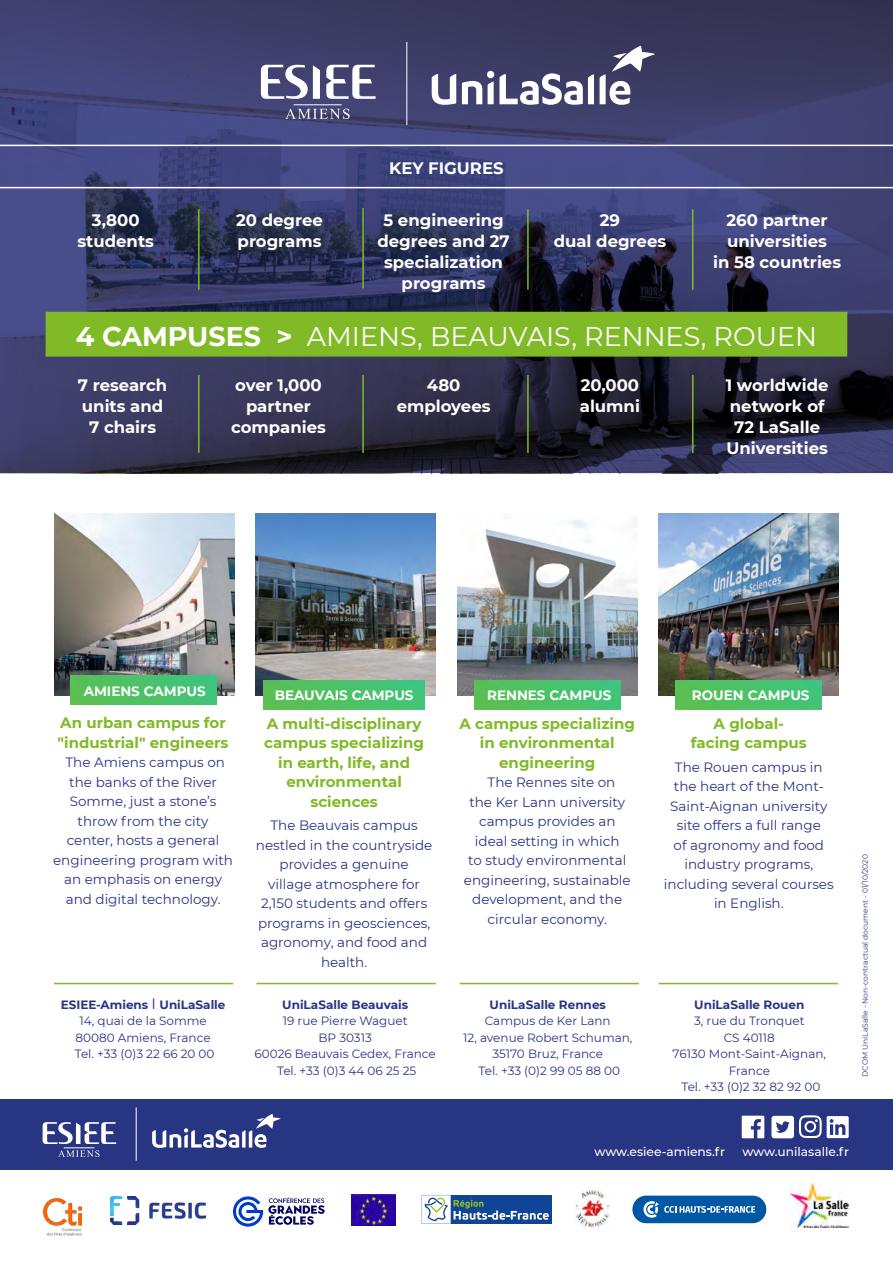
<style>
.page{position:relative;width:893px;height:1263px;background:#fff}
.page>*{position:absolute;margin:0;border:0;box-sizing:border-box;transform-origin:0 0}
.t1{font:27px "Montserrat";color:#fff}
.t2{font:700 16.5px/21px "Montserrat";color:#fff;text-align:center}
.t3{font:700 15px/19.5px "Montserrat";color:#80ba27;text-align:center}
.t4{font:13.5px/19.5px "Montserrat";color:#283583;text-align:center}
.t5{font:700 13.5px "Montserrat";color:#fff}
.t6{font:500 12.3px "Montserrat";color:#fff}
.t7{font:12px/16.5px "Montserrat";color:#283583;text-align:center}
.t8{font:700 12px "Montserrat";color:#283583}
.t9{font:7.5px "Montserrat";color:#283583}
.s1{font-weight:700}
.s2{font-size:15px}
</style>
<div class="page">
<svg style="left:0;top:0;width:893px;height:473px;background:#363861"></svg>
<div style="left:46px;top:312px;width:801px;height:45px;background:#80ba27;border:2px solid #80ba27"></div>
<img style="left:576px;top:1190px;width:34px;height:37px">
<div style="left:451px;top:1195px;width:101px;height:29px;background:#0f4496"></div>
<svg style="left:422px;top:1195px;width:127px;height:29px"></svg>
<img style="left:351px;top:1195px;width:45px;height:30px">
<svg style="left:233px;top:1196px;width:92px;height:30px"></svg>
<img style="left:44px;top:1198px;width:37px;height:37px">
<img style="left:110px;top:1197px;width:95px;height:28px">
<div style="left:632px;top:1195px;width:134px;height:28px;background:#0058a5;border-radius:14px"></div>
<svg style="left:643px;top:1201px;width:112px;height:17px"></svg>
<img style="left:790px;top:1182px;width:58px;height:45px">
<img style="left:54px;top:514px;width:180px;height:181px">
<img style="left:256px;top:514px;width:180px;height:181px">
<img style="left:457px;top:514px;width:180px;height:181px">
<img style="left:659px;top:514px;width:180px;height:181px">
<img style="left:70px;top:676px;width:146px;height:28px">
<img style="left:264px;top:680px;width:161px;height:29px">
<div style="left:0;top:1099px;width:893px;height:70px;background:#283583"></div>
<svg style="left:742px;top:1116px;width:22px;height:22px"></svg>
<svg style="left:771px;top:1115px;width:78px;height:23px"></svg>
<hr style="left:198px;top:209px;width:2px;height:81px;background:#80ba27">
<hr style="left:198px;top:375px;width:2px;height:78px;background:#80ba27">
<hr style="left:0;top:187px;width:893px;height:1px;background:#fff">
<hr style="left:0;top:145px;width:893px;height:1px;background:#fff">
<hr style="left:362px;top:375px;width:2px;height:78px;background:#80ba27">
<hr style="left:362px;top:208px;width:2px;height:80px;background:#80ba27">
<hr style="left:527px;top:209px;width:2px;height:81px;background:#80ba27">
<hr style="left:527px;top:375px;width:2px;height:78px;background:#80ba27">
<hr style="left:692px;top:209px;width:1px;height:81px;background:#80ba27">
<hr style="left:692px;top:375px;width:1px;height:78px;background:#80ba27">
<hr style="left:54px;top:983px;width:179px;height:1px;background:#80ba27">
<hr style="left:257px;top:983px;width:179px;height:1px;background:#80ba27">
<img style="left:474px;top:680px;width:146px;height:29px">
<hr style="left:460px;top:983px;width:179px;height:1px;background:#80ba27">
<img style="left:676px;top:680px;width:146px;height:29px">
<hr style="left:659px;top:983px;width:179px;height:1px;background:#80ba27">
<hr style="left:136px;top:1107px;width:1px;height:54px;background:#fff">
<svg style="left:58px;top:1150px;width:42px;height:7px"></svg>
<hr style="left:64px;top:1147px;width:30px;height:1px;background:#fff">
<svg style="left:43px;top:1122px;width:73px;height:22px"></svg>
<svg style="left:152px;top:1114px;width:129px;height:34px"></svg>
<hr style="left:406px;top:42px;width:1px;height:83px;background:#fff">
<svg style="left:285px;top:109px;width:65px;height:10px"></svg>
<hr style="left:294px;top:105px;width:48px;height:1px;background:#fff">
<svg style="left:261px;top:65px;width:59px;height:34px"></svg>
<svg style="left:326px;top:65px;width:50px;height:34px"></svg>
<div style="left:487px;top:71px;width:7px;height:7px;background:#fff;border-radius:50%"></div>
<svg style="left:462px;top:81px;width:20px;height:23px"></svg>
<svg style="left:432px;top:74px;width:24px;height:31px"></svg>
<svg style="left:488px;top:73px;width:106px;height:32px"></svg>
<svg style="left:600px;top:46px;width:55px;height:59px"></svg>
<p class="t2" style="left:389px;top:156px;width:116px">KEY FIGURES</p>
<p class="t2" style="left:377px;top:208px;width:134px">5 engineering degrees and 27 specialization programs</p>
<p class="t2" style="left:713px;top:208px;width:129px">260 partner universities<br>in 58 countries</p>
<p class="t2" style="left:236px;top:208px;width:88px;text-align:left">20 degree programs</p>
<p class="t2" style="left:78px;top:208px;width:78px">3,800 students</p>
<p class="t2" style="left:554px;top:208px;width:114px">29<br>dual degrees</p>
<h1 class="t1" style="left:76px;top:318px;width:743px"><span class="s1">4 CAMPUSES &gt;</span> AMIENS, BEAUVAIS, RENNES, ROUEN</h1>
<p class="t2" style="left:78px;top:374px;width:91px">7 research units and<br>7 chairs</p>
<p class="t2" style="left:231px;top:374px;width:96px">over 1,000 partner companies</p>
<p class="t2" style="left:397px;top:374px;width:95px">480 employees</p>
<p class="t2" style="left:726px;top:374px;width:104px">1 worldwide network of<br>72 LaSalle<br>Universities</p>
<p class="t2" style="left:580px;top:374px;width:62px;text-align:left">20,000 alumni</p>
<p class="t5" style="left:84px;top:681px;width:123px">AMIENS CAMPUS</p>
<p class="t3" style="left:58px;top:712px;width:172px;text-align:left">An urban campus for "industrial" engineers</p>
<p class="t4" style="left:53px;top:752px;width:181px">The Amiens campus on the banks of the River<br>Somme, just a stone’s throw from the city center, hosts a general engineering program with an emphasis on energy and digital technology.</p>
<p class="t7" style="left:61px;top:995px;width:166px"><span class="s1">ESIEE-Amiens</span> <span class="s2">I</span> <span class="s1">UniLaSalle<br></span>14, quai de la Somme<br>80080 Amiens, France<br>Tel. +33 (0)3 22 66 20 00</p>
<p class="t5" style="left:275px;top:686px;width:140px">BEAUVAIS CAMPUS</p>
<p class="t3" style="left:264px;top:713px;width:161px">A multi-disciplinary campus specializing in earth, life, and environmental sciences</p>
<p class="t4" style="left:256px;top:815px;width:178px">The Beauvais campus nestled in the countryside provides a genuine<br>village atmosphere for<br>2,150 students and offers programs in geosciences, agronomy, and food and health.</p>
<p class="t8" style="left:282px;top:996px;width:127px">UniLaSalle Beauvais</p>
<p class="t7" style="left:255px;top:1012px;width:183px">19 rue Pierre Waguet<br>BP 30313<br>60026 Beauvais Cedex, France<br>Tel. +33 (0)3 44 06 25 25</p>
<p class="t5" style="left:487px;top:686px;width:126px">RENNES CAMPUS</p>
<p class="t3" style="left:459px;top:713px;width:177px">A campus specializing in environmental engineering</p>
<p class="t4" style="left:488px;top:772px;width:129px">The Rennes site on</p>
<p class="t4" style="left:469px;top:791px;width:157px">the Ker Lann university</p>
<p class="t4" style="left:479px;top:811px;width:138px">campus provides an</p>
<p class="t4" style="left:475px;top:830px;width:146px">ideal setting in which</p>
<p class="t4" style="left:468px;top:850px;width:160px">to study environmental</p>
<p class="t4" style="left:464px;top:869px;width:168px">engineering, sustainable</p>
<p class="t4" style="left:472px;top:889px;width:151px">development, and the</p>
<p class="t4" style="left:488px;top:908px;width:121px">circular economy.</p>
<p class="t8" style="left:490px;top:996px;width:118px">UniLaSalle Rennes</p>
<p class="t7" style="left:463px;top:1012px;width:171px">Campus de Ker Lann<br>12, avenue Robert Schuman,<br>35170 Bruz, France<br>Tel. +33 (0)2 99 05 88 00</p>
<p class="t5" style="left:692px;top:686px;width:119px">ROUEN CAMPUS</p>
<p class="t3" style="left:691px;top:713px;width:118px">A global&shy;facing campus</p>
<p class="t4" style="left:664px;top:757px;width:171px">The Rouen campus in the heart of the Mont-<br>Saint-Aignan university site offers a full range<br>of agronomy and food industry programs, including several courses in English.</p>
<p class="t8" style="left:694px;top:996px;width:112px">UniLaSalle Rouen</p>
<p class="t7" style="left:673px;top:1012px;width:155px">3, rue du Tronquet<br>CS 40118<br>76130 Mont-Saint-Aignan,<br>France<br>Tel. +33 (0)2 32 82 92 00</p>
<p class="t9" style="left:860px;top:1077px;width:224px;rotate:-90deg">DCOM UniLaSalle - Non-contractual document - 01/10/2020</p>
<p class="t6" style="left:594px;top:1142px;width:132px">www.esiee-amiens.fr</p>
<p class="t6" style="left:742px;top:1142px;width:108px">www.unilasalle.fr</p>
</div>
